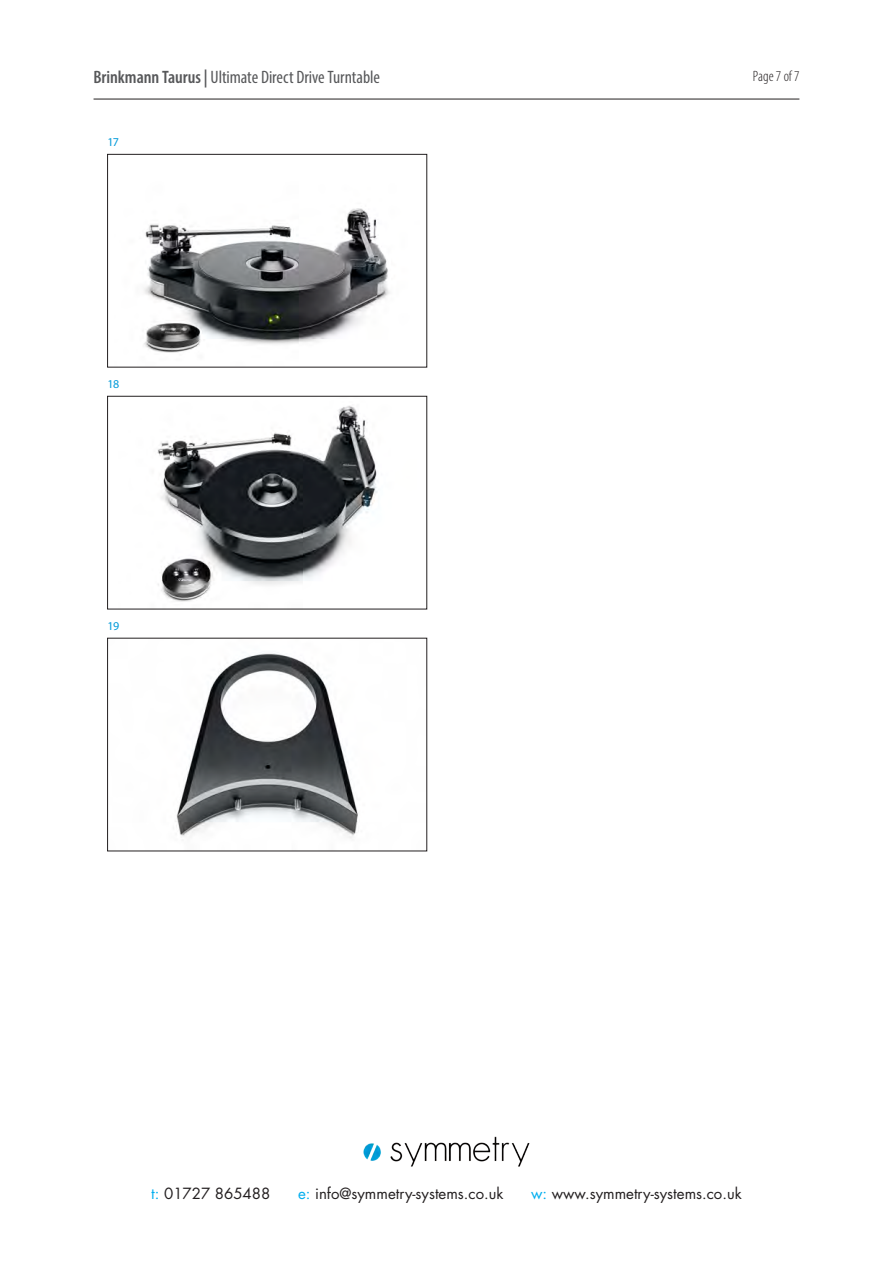
<style>
.page{position:relative;width:893px;height:1263px;background:#fff}
.page>*{position:absolute;margin:0;border:0;box-sizing:border-box;transform-origin:0 0}
.t1{font:condensed 18px "Myriad Pro";letter-spacing:-.005em;color:#57585a}
.t2{font:15px "Futura";color:#231f20}
.t3{font:300 condensed 15px "Myriad Pro";color:#231f20}
.t4{font:12px "Myriad Pro";color:#009ad9}
.s1{font-weight:600}
.s2{color:#00aeef}
</style>
<div class="page">
<img style="left:144px;top:208px;width:246px;height:145px">
<div style="left:107px;top:154px;width:320px;height:213px;border:1px solid #231f20"></div>
<img style="left:157px;top:405px;width:221px;height:197px">
<div style="left:107px;top:396px;width:320px;height:213px;border:1px solid #231f20"></div>
<img style="left:175px;top:653px;width:183px;height:185px">
<hr style="left:94px;top:99px;width:705px;height:1px;background:#231f20">
<img style="left:363px;top:1136px;width:167px;height:31px">
<p class="t1" style="left:93px;top:66px;width:288px"><span class="s1">Brinkmann Taurus |</span> Ultimate Direct Drive Turntable</p>
<p class="t3" style="left:753px;top:68px;width:48px">Page 7 of 7</p>
<p class="t4" style="left:107px;top:135px;width:13px">17</p>
<p class="t4" style="left:107px;top:376px;width:13px">18</p>
<p class="t4" style="left:107px;top:618px;width:13px">19</p>
<p class="t2" style="left:151px;top:1184px;width:121px"><span class="s2">t:</span> 01727 865488</p>
<p class="t2" style="left:298px;top:1184px;width:207px"><span class="s2">e:</span> info@symmetry-systems.co.uk</p>
<p class="t2" style="left:531px;top:1184px;width:212px"><span class="s2">w:</span> www.symmetry-systems.co.uk</p>
</div>
